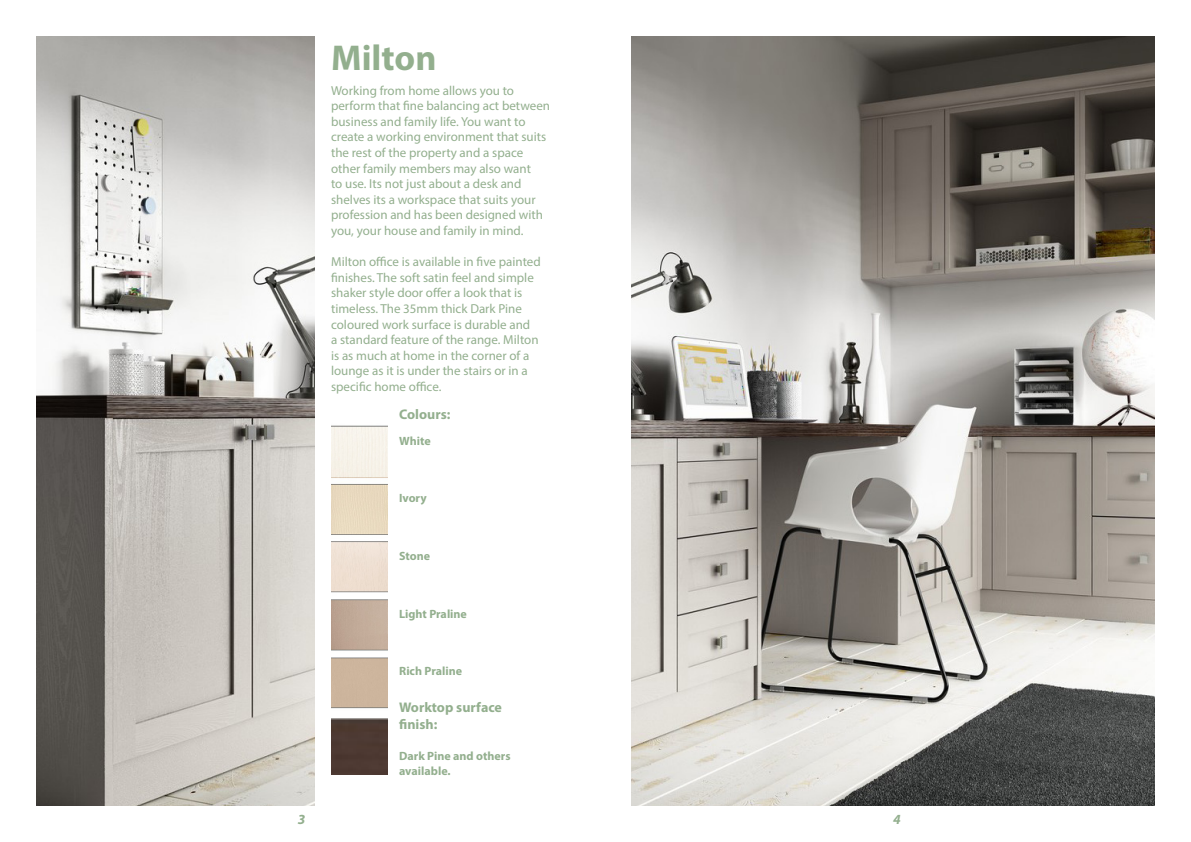
<style>
.page{position:relative;width:1191px;height:842px;background:#fff}
.page>*{position:absolute;margin:0;border:0;box-sizing:border-box;transform-origin:0 0}
.t1{font:700 36px "Myriad Pro";color:#93af8e}
.t2{font:700 14px/16.8px "Myriad Pro";color:#93af8e}
.t3{font:italic 700 14px "Myriad Pro";color:#93af8e}
.t4{font:13px/15.6px "Myriad Pro";color:#93af8e}
.t5{font:700 12px/14.4px "Myriad Pro";color:#93af8e}
</style>
<div class="page">
<img style="left:331px;top:425px;width:57px;height:294px">
<img style="left:36px;top:36px;width:279px;height:770px">
<div style="left:331px;top:719px;width:57px;height:56px;background:#4d3932"></div>
<img style="left:631px;top:36px;width:524px;height:770px">
<p class="t1" style="left:331px;top:34px;width:107px">Milton</p>
<p class="t4" style="left:331px;top:82px;width:220px">Working from home allows you to perform that fine balancing act between business and family life. You want to create a working environment that suits the rest of the property and a space other family members may also want<br>to use. Its not just about a desk and shelves its a workspace that suits your profession and has been designed with you, your house and family in mind.</p>
<p class="t4" style="left:331px;top:254px;width:211px">Milton office is available in five painted finishes. The soft satin feel and simple shaker style door offer a look that is timeless. The 35mm thick Dark Pine coloured work surface is durable and<br>a standard feature of the range. Milton is as much at home in the corner of a lounge as it is under the stairs or in a specific home office.</p>
<p class="t2" style="left:399px;top:406px;width:53px">Colours:</p>
<p class="t5" style="left:399px;top:433px;width:33px">White</p>
<p class="t5" style="left:399px;top:491px;width:29px">Ivory</p>
<p class="t5" style="left:399px;top:548px;width:33px">Stone</p>
<p class="t5" style="left:399px;top:606px;width:69px">Light Praline</p>
<p class="t5" style="left:399px;top:664px;width:64px">Rich Praline</p>
<p class="t2" style="left:399px;top:699px;width:104px">Worktop surface finish:</p>
<p class="t5" style="left:399px;top:748px;width:113px">Dark Pine and others available.</p>
<p class="t3" style="left:298px;top:810px;width:9px">3</p>
<p class="t3" style="left:893px;top:810px;width:9px">4</p>
</div>
